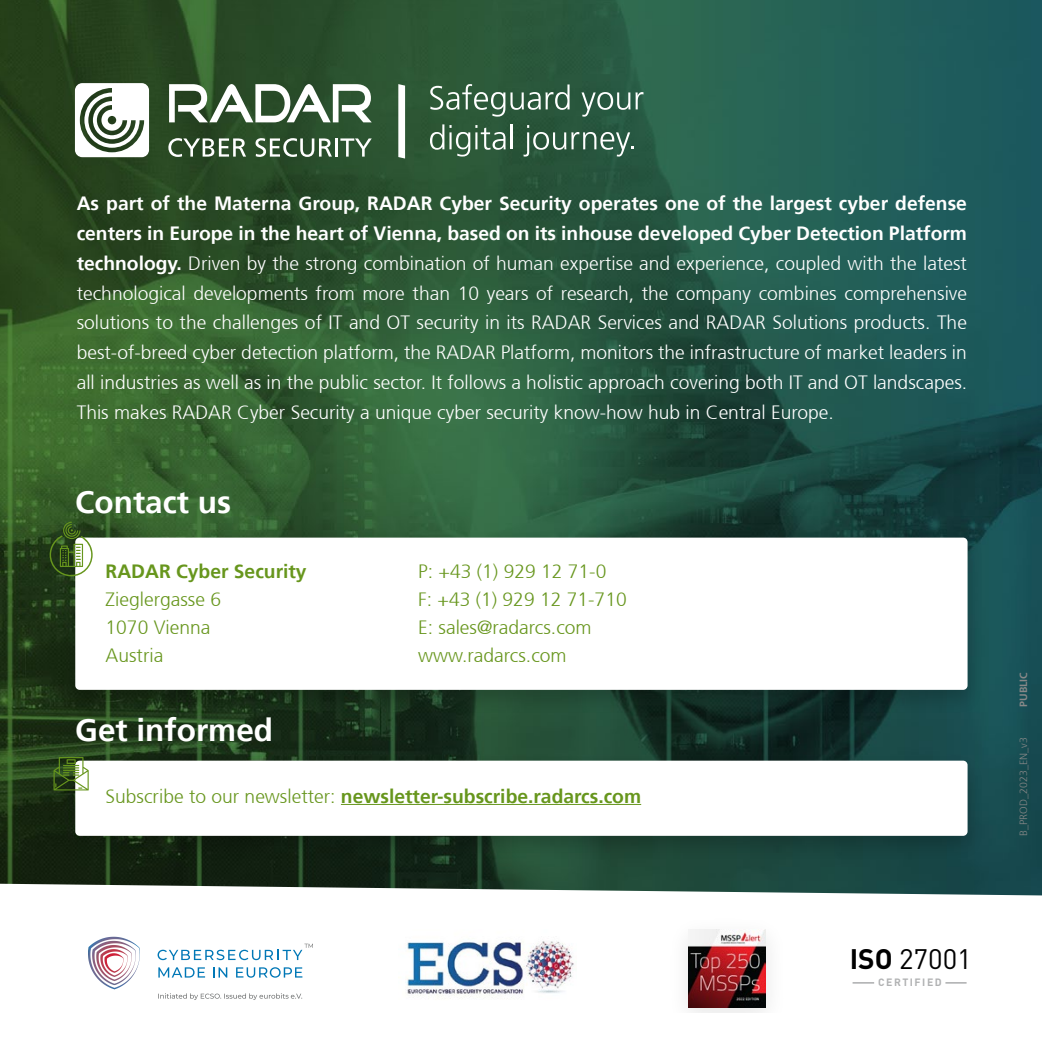
<style>
.page{position:relative;width:1042px;height:1042px;background:#fff}
.page>*{position:absolute;margin:0;border:0;box-sizing:border-box;transform-origin:0 0}
.t1{font:700 31.5px "Frutiger 65";color:#fff}
.t2{font:27.82px "DIN Pro";color:#000}
.t3{font:300 19.25px/29.8px "Frutiger 45";color:#fff;text-align:justify}
.t4{font:700 19.25px/29.8px "Frutiger 65";color:#fff}
.t5{font:300 19.25px/28px "Frutiger 45";color:#67961d}
.t6{font:700 19.25px "Frutiger 65";color:#67961d}
.t7{font:300 10.5px "Frutiger 45";color:#888}
.t8{font:700 10.5px "DIN Pro";letter-spacing:.14em;color:#b1b2b3}
.t9{font:700 10.5px "Frutiger 65";color:#888}
.s1{font-family:"Frutiger 65";font-weight:700}
.s2{font-family:"Frutiger 45";font-weight:300}
.s3{font-weight:700}
</style>
<div class="page">
<img style="left:0;top:0;width:1042px;height:884px">
<svg style="left:26px;top:884px;width:1016px;height:129px"></svg>
<svg style="left:398px;top:84px;width:7px;height:75px"></svg>
<svg style="left:430px;top:84px;width:139px;height:33px;background:#51765d"></svg>
<svg style="left:581px;top:92px;width:62px;height:25px;background:#547b69"></svg>
<svg style="left:430px;top:124px;width:76px;height:33px;background:#567a5f"></svg>
<hr style="left:510px;top:124px;width:2px;height:25px;background:#fff">
<svg style="left:523px;top:125px;width:110px;height:32px;background:#4a715c"></svg>
<svg style="left:169px;top:84px;width:203px;height:38px"></svg>
<svg style="left:75px;top:83px;width:74px;height:74px"></svg>
<svg style="left:168px;top:138px;width:78px;height:19px"></svg>
<svg style="left:255px;top:138px;width:77px;height:19px"></svg>
<hr style="left:335px;top:138px;width:3px;height:19px;background:#fff">
<svg style="left:340px;top:138px;width:32px;height:19px"></svg>
<div style="left:59px;top:754px;width:925px;height:107px;background:#000;opacity:.2"></div>
<div style="left:75px;top:760px;width:892px;height:76px;background:#fff;border-radius:4px"></div>
<hr style="left:341px;top:804px;width:300px;height:1px;background:#67961d">
<div style="left:59px;top:531px;width:925px;height:184px;background:#000;opacity:.2"></div>
<div style="left:75px;top:537px;width:892px;height:153px;background:#fff;border-radius:4px"></div>
<svg style="left:54px;top:757px;width:35px;height:33px"></svg>
<svg style="left:50px;top:522px;width:43px;height:54px"></svg>
<svg style="left:945px;top:982px;width:21px;height:1px"></svg>
<svg style="left:852px;top:982px;width:22px;height:1px"></svg>
<img style="left:88px;top:936px;width:52px;height:53px">
<img style="left:92px;top:941px;width:44px;height:44px">
<img style="left:96px;top:945px;width:36px;height:36px">
<img style="left:100px;top:949px;width:27px;height:28px">
<img style="left:104px;top:953px;width:19px;height:20px">
<svg style="left:158px;top:967px;width:47px;height:10px"></svg>
<svg style="left:213px;top:967px;width:14px;height:10px"></svg>
<svg style="left:236px;top:967px;width:66px;height:10px"></svg>
<svg style="left:158px;top:943px;width:155px;height:17px"></svg>
<svg style="left:158px;top:993px;width:144px;height:7px"></svg>
<img style="left:658px;top:907px;width:137px;height:105px">
<img style="left:688px;top:929px;width:78px;height:78px">
<img style="left:399px;top:929px;width:178px;height:83px">
<p class="t4" style="left:77px;top:189px;width:892px">As part of the Materna Group, RADAR Cyber Security operates one of the largest cyber defense centers in Europe in the heart of Vienna, based on its inhouse developed Cyber Detection Platform</p>
<p class="t3" style="left:77px;top:248px;width:892px"><span class="s1">technology.</span> Driven by the strong combination of human expertise and experience, coupled with the latest technological developments from more than 10 years of research, the company combines comprehensive solutions to the challenges of IT and OT security in its RADAR Services and RADAR Solutions products. The best-of-breed cyber detection platform, the RADAR Platform, monitors the infrastructure of market leaders in all industries as well as in the public sector. It follows a holistic approach covering both IT and OT landscapes.<br>This makes RADAR Cyber Security a unique cyber security know-how hub in Central Europe.</p>
<h1 class="t1" style="left:75px;top:483px;width:157px">Contact us</h1>
<p class="t6" style="left:106px;top:560px;width:203px">RADAR Cyber Security</p>
<p class="t5" style="left:106px;top:585px;width:117px">Zieglergasse 6<br>1070 Vienna<br>Austria</p>
<h1 class="t1" style="left:75px;top:711px;width:199px">Get informed</h1>
<p class="t5" style="left:418px;top:558px;width:210px">P: +43 (1) 929 12 71-0<br>F: +43 (1) 929 12 71-710<br>E: sales@radarcs.com www.radarcs.com</p>
<p class="t6" style="left:106px;top:785px;width:537px"><span class="s2">Subscribe to our newsletter:</span> newsletter-subscribe.radarcs.com</p>
<h2 class="t2" style="left:849px;top:940px;width:124px"><span class="s3">ISO</span> 27001</h2>
<p class="t8" style="left:878px;top:975px;width:65px">CERTIFIED</p>
<p class="t9" style="left:1017px;top:706px;width:36px;rotate:-90deg">PUBLIC</p>
<p class="t7" style="left:1017px;top:836px;width:100px;rotate:-90deg">B_PROD_2023_EN_v3</p>
</div>
